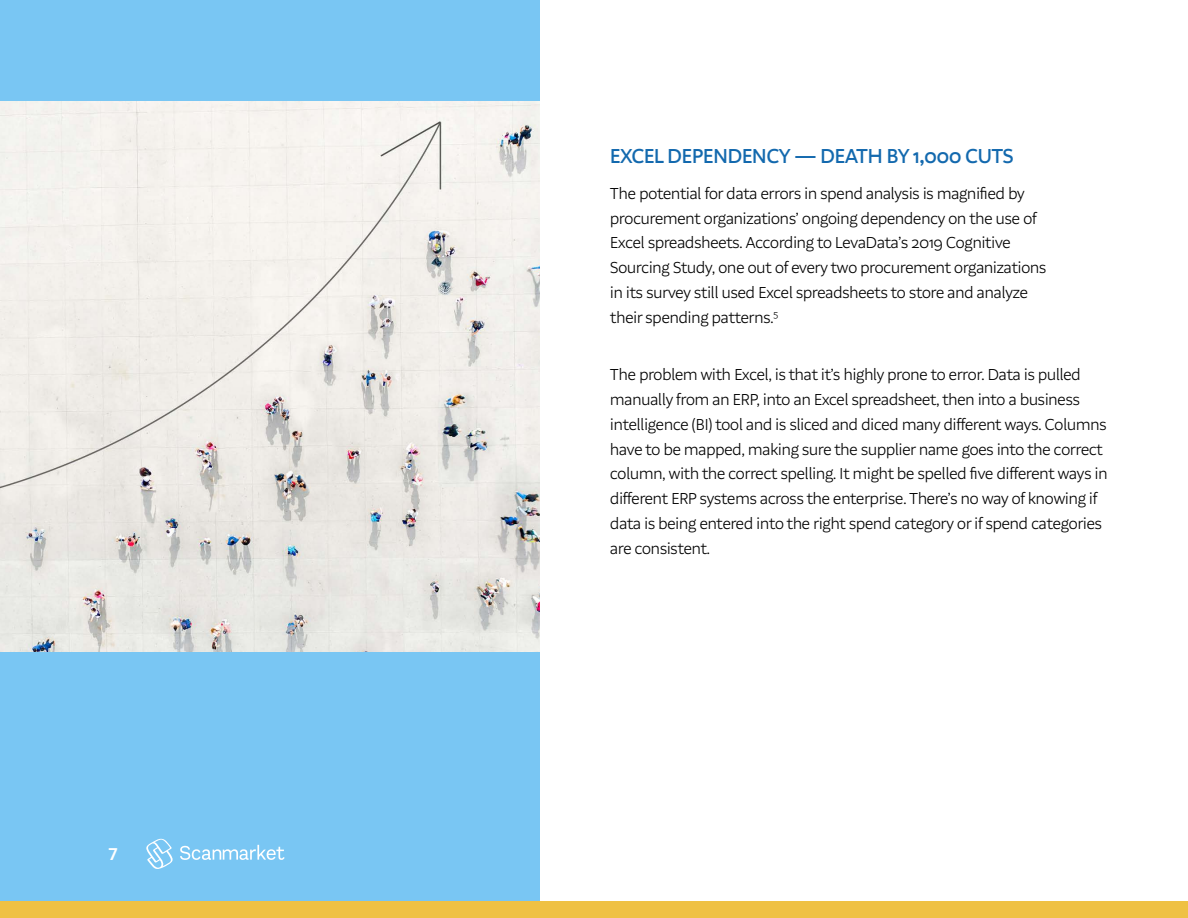
<style>
.page{position:relative;width:1188px;height:918px;background:#fff}
.page>*{position:absolute;margin:0;border:0;box-sizing:border-box;transform-origin:0 0}
.t1{font:500 21px "Aestetico Formal";color:#1369ae}
.t2{font:300 16.5px/24.8px "Aestetico Formal";color:#000}
.t3{font:700 16.5px "Roboto";color:#1369ae}
.s1{color:#fff}
</style>
<div class="page">
<img style="left:0;top:100px;width:540px;height:552px">
<div style="left:0;top:652px;width:540px;height:266px;background:#79c6f3"></div>
<div style="left:0;top:0;width:540px;height:100px;background:#79c6f3"></div>
<svg style="left:146px;top:839px;width:27px;height:30px"></svg>
<svg style="left:180px;top:845px;width:105px;height:15px"></svg>
<div style="left:0;top:902px;width:1188px;height:16px;background:#efc144"></div>
<p class="t3" style="left:94px;top:843px;width:25px">7 <span class="s1">7</span></p>
<p class="t1" style="left:610px;top:144px;width:405px">EXCEL DEPENDENCY — DEATH BY 1,000 CUTS</p>
<p class="t2" style="left:610px;top:181px;width:438px">The potential for data errors in spend analysis is magnified by procurement organizations’ ongoing dependency on the use of Excel spreadsheets. According to LevaData’s 2019 Cognitive Sourcing Study, one out of every two procurement organizations in its survey still used Excel spreadsheets to store and analyze their spending patterns.<sup>5</sup></p>
<p class="t2" style="left:610px;top:362px;width:499px">The problem with Excel, is that it’s highly prone to error. Data is pulled manually from an ERP, into an Excel spreadsheet, then into a business intelligence (BI) tool and is sliced and diced many different ways. Columns have to be mapped, making sure the supplier name goes into the correct column, with the correct spelling. It might be spelled five different ways in different ERP systems across the enterprise. There’s no way of knowing if data is being entered into the right spend category or if spend categories are consistent.</p>
</div>
